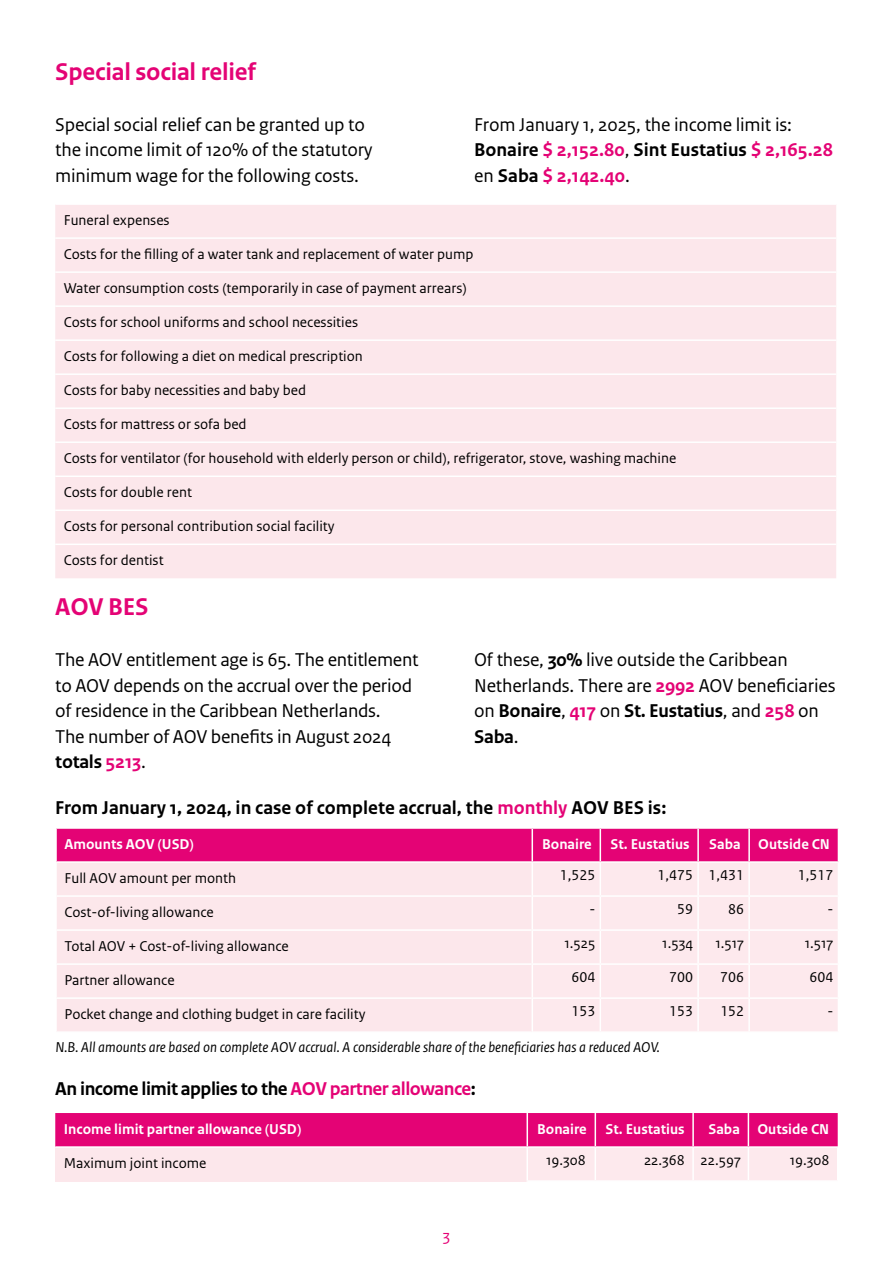
<style>
.page{position:relative;width:893px;height:1263px;background:#fff}
.page>*{position:absolute;margin:0;border:0;box-sizing:border-box;transform-origin:0 0}
.t1{font:700 25.5px "Rijksoverheid Sans Text";letter-spacing:-.01em;color:#e40375}
.t2{font:19.5px/25.5px "Rijksoverheid Sans Text";letter-spacing:-.01em;color:#000}
.t3{font:700 19.5px "Rijksoverheid Sans Text";color:#000}
.t4{font:700 19.5px "Rijksoverheid Sans Text";letter-spacing:-.025em;color:#000}
.t5{font:16.5px "Rijksoverheid Sans Text";color:#e50075}
.t6{font:15px "Rijksoverheid Sans Text";color:#000}
.t7{font:700 15px "Rijksoverheid Sans Text";color:#fff}
.t8{font:italic 15px "Rijksoverheid Sans Text";color:#000}
.s1{font-weight:700}
.s2{font-weight:700;color:#e40375}
.s3{color:#e40375}
</style>
<div class="page">
<div style="left:55px;top:205px;width:781px;height:373px;background:#fce7eb"></div>
<hr style="left:55px;top:237px;width:781px;height:2px;background:#fff">
<hr style="left:55px;top:271px;width:781px;height:2px;background:#fff">
<hr style="left:55px;top:305px;width:781px;height:2px;background:#fff">
<hr style="left:55px;top:339px;width:781px;height:2px;background:#fff">
<hr style="left:55px;top:373px;width:781px;height:2px;background:#fff">
<hr style="left:55px;top:407px;width:781px;height:2px;background:#fff">
<hr style="left:55px;top:441px;width:781px;height:2px;background:#fff">
<hr style="left:55px;top:475px;width:781px;height:2px;background:#fff">
<hr style="left:55px;top:509px;width:781px;height:2px;background:#fff">
<hr style="left:55px;top:543px;width:781px;height:2px;background:#fff">
<div style="left:57px;top:829px;width:781px;height:32px;background:#e40375"></div>
<div style="left:57px;top:863px;width:474px;height:168px;background:#fce7eb"></div>
<div style="left:533px;top:863px;width:305px;height:168px;background:#fde9ed"></div>
<hr style="left:600px;top:863px;width:1px;height:32px;background:#fff">
<hr style="left:697px;top:863px;width:2px;height:32px;background:#fff">
<hr style="left:748px;top:863px;width:2px;height:32px;background:#fff">
<hr style="left:531px;top:895px;width:69px;height:2px;background:#fff">
<hr style="left:600px;top:895px;width:98px;height:2px;background:#fff">
<hr style="left:600px;top:897px;width:1px;height:32px;background:#fff">
<hr style="left:698px;top:895px;width:51px;height:2px;background:#fff">
<hr style="left:697px;top:897px;width:2px;height:32px;background:#fff">
<hr style="left:749px;top:895px;width:90px;height:2px;background:#fff">
<hr style="left:748px;top:897px;width:2px;height:32px;background:#fff">
<hr style="left:531px;top:929px;width:69px;height:2px;background:#fff">
<hr style="left:600px;top:929px;width:98px;height:2px;background:#fff">
<hr style="left:600px;top:931px;width:1px;height:32px;background:#fff">
<hr style="left:698px;top:929px;width:51px;height:2px;background:#fff">
<hr style="left:697px;top:931px;width:2px;height:32px;background:#fff">
<hr style="left:749px;top:929px;width:90px;height:2px;background:#fff">
<hr style="left:748px;top:931px;width:2px;height:32px;background:#fff">
<hr style="left:531px;top:963px;width:69px;height:2px;background:#fff">
<hr style="left:600px;top:963px;width:98px;height:2px;background:#fff">
<hr style="left:600px;top:965px;width:1px;height:32px;background:#fff">
<hr style="left:698px;top:963px;width:51px;height:2px;background:#fff">
<hr style="left:697px;top:965px;width:2px;height:32px;background:#fff">
<hr style="left:749px;top:963px;width:90px;height:2px;background:#fff">
<hr style="left:748px;top:965px;width:2px;height:32px;background:#fff">
<hr style="left:531px;top:997px;width:69px;height:2px;background:#fff">
<hr style="left:600px;top:997px;width:98px;height:2px;background:#fff">
<hr style="left:600px;top:999px;width:1px;height:32px;background:#fff">
<hr style="left:698px;top:997px;width:51px;height:2px;background:#fff">
<hr style="left:697px;top:999px;width:2px;height:32px;background:#fff">
<hr style="left:749px;top:997px;width:90px;height:2px;background:#fff">
<hr style="left:748px;top:999px;width:2px;height:32px;background:#fff">
<hr style="left:531px;top:829px;width:2px;height:32px;background:#fff">
<hr style="left:600px;top:829px;width:1px;height:32px;background:#fff">
<hr style="left:697px;top:829px;width:2px;height:32px;background:#fff">
<hr style="left:748px;top:829px;width:2px;height:32px;background:#fff">
<hr style="left:55px;top:895px;width:476px;height:2px;background:#fff">
<hr style="left:55px;top:929px;width:476px;height:2px;background:#fff">
<hr style="left:55px;top:963px;width:476px;height:2px;background:#fff">
<hr style="left:55px;top:997px;width:476px;height:2px;background:#fff">
<svg style="left:55px;top:1113px;width:783px;height:68px;background:#f075b0"></svg>
<hr style="left:528px;top:1146px;width:67px;height:2px;background:#fff">
<hr style="left:526px;top:1148px;width:2px;height:32px;background:#fff">
<hr style="left:595px;top:1146px;width:98px;height:2px;background:#fff">
<hr style="left:595px;top:1148px;width:1px;height:32px;background:#fff">
<hr style="left:693px;top:1146px;width:55px;height:2px;background:#fff">
<hr style="left:692px;top:1148px;width:2px;height:32px;background:#fff">
<hr style="left:748px;top:1146px;width:90px;height:2px;background:#fff">
<hr style="left:748px;top:1148px;width:1px;height:32px;background:#fff">
<hr style="left:837px;top:1148px;width:1px;height:32px;background:#fff">
<hr style="left:526px;top:1180px;width:69px;height:2px;background:#fff">
<hr style="left:595px;top:1180px;width:98px;height:2px;background:#fff">
<hr style="left:693px;top:1180px;width:55px;height:2px;background:#fff">
<hr style="left:748px;top:1180px;width:90px;height:2px;background:#fff">
<hr style="left:526px;top:1113px;width:2px;height:33px;background:#fff">
<hr style="left:595px;top:1113px;width:1px;height:33px;background:#fff">
<hr style="left:692px;top:1113px;width:2px;height:33px;background:#fff">
<hr style="left:748px;top:1113px;width:1px;height:33px;background:#fff">
<hr style="left:55px;top:1146px;width:473px;height:2px;background:#fff">
<h1 class="t1" style="left:55px;top:57px;width:202px">Special social relief</h1>
<h2 class="t2" style="left:55px;top:112px;width:319px">Special social relief can be granted up to the income limit of 120% of the statutory minimum wage for the following costs.</h2>
<h2 class="t2" style="left:474px;top:112px;width:360px">From January 1, 2025, the income limit is:<br><span class="s1">Bonaire</span> <span class="s2">$ 2,152.80</span>, <span class="s1">Sint Eustatius</span> <span class="s2">$ 2,165.28 </span>en <span class="s1">Saba</span> <span class="s2">$ 2,142.40</span>.</h2>
<p class="t6" style="left:64px;top:211px;width:107px">Funeral expenses</p>
<p class="t6" style="left:64px;top:245px;width:411px">Costs for the filling of a water tank and replacement of water pump</p>
<p class="t6" style="left:64px;top:279px;width:404px">Water consumption costs (temporarily in case of payment arrears)</p>
<p class="t6" style="left:64px;top:313px;width:296px">Costs for school uniforms and school necessities</p>
<p class="t6" style="left:64px;top:347px;width:301px">Costs for following a diet on medical prescription</p>
<p class="t6" style="left:64px;top:381px;width:244px">Costs for baby necessities and baby bed</p>
<p class="t6" style="left:64px;top:415px;width:184px">Costs for mattress or sofa bed</p>
<p class="t6" style="left:64px;top:449px;width:614px">Costs for ventilator (for household with elderly person or child), refrigerator, stove, washing machine</p>
<p class="t6" style="left:64px;top:483px;width:130px">Costs for double rent</p>
<p class="t6" style="left:64px;top:517px;width:272px">Costs for personal contribution social facility</p>
<p class="t6" style="left:64px;top:551px;width:101px">Costs for dentist</p>
<h1 class="t1" style="left:55px;top:592px;width:95px">AOV BES</h1>
<h2 class="t2" style="left:55px;top:647px;width:365px">The AOV entitlement age is 65. The entitlement to AOV depends on the accrual over the period of residence in the Caribbean Netherlands.<br>The number of AOV benefits in August 2024 <span class="s1">totals</span> <span class="s2">5213</span>.</h2>
<h2 class="t2" style="left:474px;top:647px;width:363px">Of these, <span class="s1">30%</span> live outside the Caribbean Netherlands. There are <span class="s2">2992</span> AOV beneficiaries on <span class="s1">Bonaire</span>, <span class="s2">417</span> on <span class="s1">St. Eustatius</span>, and <span class="s2">258</span> on <span class="s1">Saba</span>.</h2>
<h2 class="t3" style="left:55px;top:797px;width:613px">From January 1, 2024, in case of complete accrual, the <span class="s3">monthly</span> AOV BES is:</h2>
<p class="t7" style="left:65px;top:835px;width:131px">Amounts AOV (USD)</p>
<p class="t7" style="left:542px;top:835px;width:51px">Bonaire</p>
<p class="t7" style="left:611px;top:835px;width:80px">St. Eustatius</p>
<p class="t7" style="left:709px;top:835px;width:122px">Saba Outside CN</p>
<p class="t6" style="left:65px;top:869px;width:173px">Full AOV amount per month</p>
<p class="t6" style="left:560px;top:867px;width:37px">1,525</p>
<p class="t6" style="left:658px;top:867px;width:88px">1,475 1,431</p>
<p class="t6" style="left:798px;top:867px;width:37px">1,517</p>
<p class="t6" style="left:65px;top:903px;width:151px">Cost-of-living allowance</p>
<p class="t6" style="left:589px;top:901px;width:7px">-</p>
<p class="t6" style="left:677px;top:901px;width:17px">59</p>
<p class="t6" style="left:728px;top:901px;width:17px">86</p>
<p class="t6" style="left:827px;top:901px;width:7px">-</p>
<p class="t6" style="left:65px;top:937px;width:226px">Total AOV + Cost-of-living allowance</p>
<p class="t6" style="left:564px;top:935px;width:32px">1.525</p>
<p class="t6" style="left:662px;top:935px;width:32px">1.534</p>
<p class="t6" style="left:715px;top:935px;width:30px">1.517</p>
<p class="t6" style="left:805px;top:935px;width:30px">1.517</p>
<p class="t6" style="left:65px;top:971px;width:112px">Partner allowance</p>
<p class="t6" style="left:571px;top:969px;width:25px">604</p>
<p class="t6" style="left:669px;top:969px;width:25px">700</p>
<p class="t6" style="left:720px;top:969px;width:25px">706</p>
<p class="t6" style="left:810px;top:969px;width:25px">604</p>
<p class="t6" style="left:65px;top:1005px;width:302px">Pocket change and clothing budget in care facility</p>
<p class="t6" style="left:571px;top:1003px;width:25px">153</p>
<p class="t6" style="left:669px;top:1003px;width:25px">153</p>
<p class="t6" style="left:720px;top:1003px;width:25px">152</p>
<p class="t6" style="left:828px;top:1003px;width:7px">-</p>
<p class="t8" style="left:55px;top:1039px;width:606px">N.B. All amounts are based on complete AOV accrual. A considerable share of the beneficiaries has a reduced AOV.</p>
<h2 class="t4" style="left:55px;top:1078px;width:422px">An income limit applies to the <span class="s3">AOV partner allowance</span>:</h2>
<p class="t7" style="left:64px;top:1120px;width:239px">Income limit partner allowance (USD)</p>
<p class="t7" style="left:537px;top:1120px;width:51px">Bonaire</p>
<p class="t7" style="left:606px;top:1120px;width:80px">St. Eustatius</p>
<p class="t7" style="left:708px;top:1120px;width:122px">Saba Outside CN</p>
<p class="t6" style="left:64px;top:1154px;width:144px">Maximum joint income</p>
<p class="t6" style="left:546px;top:1152px;width:41px">19.308</p>
<p class="t6" style="left:644px;top:1152px;width:98px">22.368 22.597</p>
<p class="t6" style="left:790px;top:1152px;width:41px">19.308</p>
<p class="t5" style="left:443px;top:1226px;width:9px">3</p>
</div>
